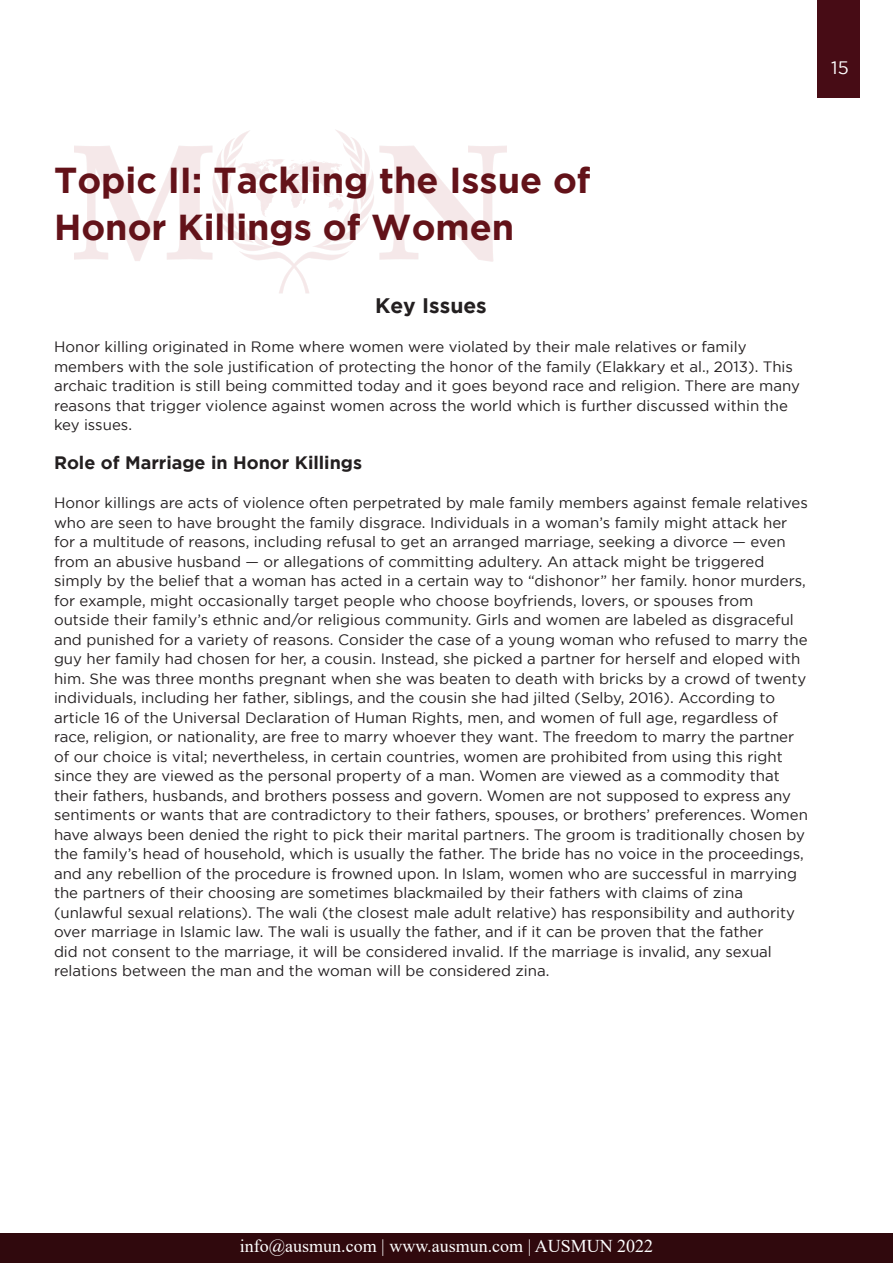
<style>
.page{position:relative;width:893px;height:1263px;background:#fff}
.page>*{position:absolute;margin:0;border:0;box-sizing:border-box;transform-origin:0 0}
.t1{font:700 36px "Gotham";color:#631219}
.t2{font:700 21px "Gotham";color:#231f20}
.t3{font:18px "Times New Roman";color:#fff}
.t4{font:700 18px "Gotham";color:#231f20}
.t5{font:18px "Gotham";color:#fff}
.t6{font:15px/19.5px "Gotham";color:#231f20}
</style>
<div class="page">
<div style="left:818px;top:0;width:42px;height:98px;background:#470c15"></div>
<div style="left:0;top:1233px;width:893px;height:30px;background:#30090d"></div>
<img style="left:74px;top:130px;width:432px;height:163px">
<p class="t5" style="left:831px;top:58px;width:19px">15</p>
<p class="t1" style="left:54px;top:160px;width:538px">Topic II: Tackling the Issue of</p>
<p class="t1" style="left:54px;top:206px;width:462px">Honor Killings of Women</p>
<p class="t2" style="left:375px;top:293px;width:113px">Key Issues</p>
<p class="t6" style="left:54px;top:337px;width:747px">Honor killing originated in Rome where women were violated by their male relatives or family members with the sole justification of protecting the honor of the family (Elakkary et al., 2013). This archaic tradition is still being committed today and it goes beyond race and religion. There are many reasons that trigger violence against women across the world which is further discussed within the key issues.</p>
<p class="t4" style="left:54px;top:452px;width:310px">Role of Marriage in Honor Killings</p>
<p class="t6" style="left:54px;top:493px;width:755px">Honor killings are acts of violence often perpetrated by male family members against female relatives who are seen to have brought the family disgrace. Individuals in a woman’s family might attack her for a multitude of reasons, including refusal to get an arranged marriage, seeking a divorce — even from an abusive husband — or allegations of committing adultery. An attack might be triggered simply by the belief that a woman has acted in a certain way to “dishonor” her family. honor murders, for example, might occasionally target people who choose boyfriends, lovers, or spouses from outside their family’s ethnic and/or religious community. Girls and women are labeled as disgraceful and punished for a variety of reasons. Consider the case of a young woman who refused to marry the guy her family had chosen for her, a cousin. Instead, she picked a partner for herself and eloped with him. She was three months pregnant when she was beaten to death with bricks by a crowd of twenty individuals, including her father, siblings, and the cousin she had jilted (Selby, 2016). According to article 16 of the Universal Declaration of Human Rights, men, and women of full age, regardless of race, religion, or nationality, are free to marry whoever they want. The freedom to marry the partner of our choice is vital; nevertheless, in certain countries, women are prohibited from using this right since they are viewed as the personal property of a man. Women are viewed as a commodity that their fathers, husbands, and brothers possess and govern. Women are not supposed to express any sentiments or wants that are contradictory to their fathers, spouses, or brothers’ preferences. Women have always been denied the right to pick their marital partners. The groom is traditionally chosen by the family’s head of household, which is usually the father. The bride has no voice in the proceedings, and any rebellion of the procedure is frowned upon. In Islam, women who are successful in marrying the partners of their choosing are sometimes blackmailed by their fathers with claims of zina (unlawful sexual relations). The wali (the closest male adult relative) has responsibility and authority over marriage in Islamic law. The wali is usually the father, and if it can be proven that the father<br>did not consent to the marriage, it will be considered invalid. If the marriage is invalid, any sexual relations between the man and the woman will be considered zina.</p>
<p class="t3" style="left:240px;top:1233px;width:415px">info@ausmun.com | www.ausmun.com | AUSMUN 2022</p>
</div>
